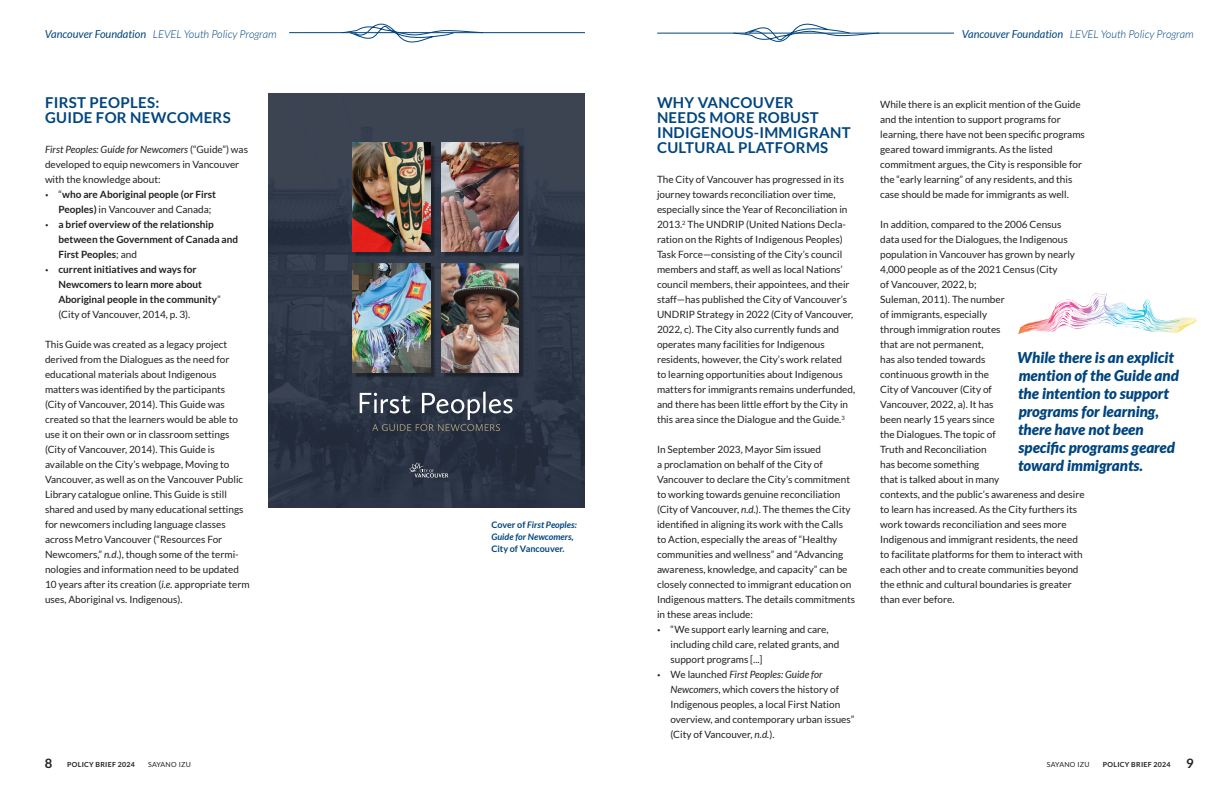
<style>
.page{position:relative;width:1224px;height:792px;background:#fff}
.page>*{position:absolute;margin:0;border:0;box-sizing:border-box;transform-origin:0 0}
.Pullquote{font:italic 900 15px/18px "Lato";color:#01457f}
.t1{font:700 15px/15px "Lato";letter-spacing:.02em;color:#01457f}
.t2{font:italic 300 11px "Lato";color:#01457f}
.t3{font:10px/15px "Lato";color:#231f20}
.t4{font:700 10px/15px "Lato";color:#231f20}
.Caption_Text{font:italic 700 9px/12px "Lato";color:#01457f}
.t5{font:700 7px "Lato";letter-spacing:.04em;color:#231f20}
.t6{font:7px "Lato";letter-spacing:.04em;color:#231f20}
.s1{font-weight:400}
.s2{font-style:italic}
.s3{font-weight:400;font-size:6px}
.s4{font-style:normal}
.s5{font-size:6px}
.s6{font-size:13px}
</style>
<div class="page">
<hr style="left:289px;top:32px;width:296px;height:1px;background:#01457f">
<svg style="left:341px;top:23px;width:142px;height:20px"></svg>
<hr style="left:657px;top:33px;width:297px;height:1px;background:#01457f">
<svg style="left:733px;top:23px;width:147px;height:19px"></svg>
<img style="left:268px;top:93px;width:317px;height:414px">
<svg style="left:360px;top:391px;width:153px;height:40px;background:#4d545f"></svg>
<svg style="left:409px;top:463px;width:39px;height:15px"></svg>
<div style="left:354px;top:144px;width:81px;height:113px;background:#000;opacity:.4"></div>
<img style="left:352px;top:142px;width:78px;height:109px">
<div style="left:354px;top:265px;width:81px;height:113px;background:#000;opacity:.4"></div>
<img style="left:352px;top:263px;width:78px;height:110px">
<div style="left:443px;top:144px;width:81px;height:113px;background:#000;opacity:.4"></div>
<img style="left:441px;top:142px;width:78px;height:109px">
<div style="left:443px;top:265px;width:81px;height:113px;background:#212731"></div>
<img style="left:441px;top:263px;width:78px;height:110px">
<img style="left:1018px;top:293px;width:179px;height:40px">
<p class="t2" style="left:45px;top:28px;width:233px"><span class="s1">Vancouver Foundation</span> LEVEL Youth Policy Program</p>
<p class="t2" style="left:962px;top:28px;width:233px"><span class="s1">Vancouver Foundation</span> LEVEL Youth Policy Program</p>
<h2 class="t1" style="left:45px;top:95px;width:187px">FIRST PEOPLES:<br>GUIDE FOR NEWCOMERS</h2>
<p class="t3" style="left:45px;top:142px;width:205px"><span class="s2">First Peoples: Guide for Newcomers</span> (“Guide”) was developed to equip newcomers in Vancouver with the knowledge about:</p>
<p class="t4" style="left:58px;top:187px;width:159px;text-indent:-14px"><span class="s3">•</span> <span class="s1">“</span>who are Aboriginal people (or First<br>Peoples) <span class="s1">in Vancouver and Canada;</span></p>
<p class="t4" style="left:58px;top:217px;width:181px;text-indent:-14px"><span class="s3">•</span> a brief overview of the relationship between the Government of Canada and<br>First Peoples<span class="s1">; and</span></p>
<p class="t4" style="left:58px;top:262px;width:164px;text-indent:-14px"><span class="s3">•</span> current initiatives and ways for Newcomers to learn more about Aboriginal people in the community<span class="s1">” (City of Vancouver, 2014, p. 3).</span></p>
<p class="t3" style="left:45px;top:337px;width:206px">This Guide was created as a legacy project derived from the Dialogues as the need for educational materials about Indigenous matters was identified by the participants<br>(City of Vancouver, 2014). This Guide was created so that the learners would be able to use it on their own or in classroom settings (City of Vancouver, 2014). This Guide is available on the City’s webpage, Moving to Vancouver, as well as on the Vancouver Public Library catalogue online. This Guide is still shared and used by many educational settings for newcomers including language classes across Metro Vancouver (“Resources For Newcomers,” <span class="s2">n.d</span>.), though some of the termi&shy;nologies and information need to be updated 10 years after its creation (<span class="s2">i.e.</span> appropriate term uses, Aboriginal vs. Indigenous).</p>
<p class="Caption_Text" style="left:491px;top:519px;width:87px"><span class="s4">Cover of</span> First Peoples:<br>Guide for Newcomers<span class="s4">,<br>City of Vancouver.</span></p>
<h2 class="t1" style="left:657px;top:95px;width:195px">WHY VANCOUVER<br>NEEDS MORE ROBUST<br>INDIGENOUS-IMMIGRANT<br>CULTURAL PLATFORMS</h2>
<p class="t3" style="left:657px;top:172px;width:200px">The City of Vancouver has progressed in its journey towards reconciliation over time, especially since the Year of Reconciliation in 2013.<sup>2</sup> The UNDRIP (United Nations Decla&shy;ration on the Rights of Indigenous Peoples)<br>Task Force—consisting of the City’s council members and staff, as well as local Nations’ council members, their appointees, and their staff—has published the City of Vancouver’s UNDRIP Strategy in 2022 (City of Vancouver, 2022, c). The City also currently funds and operates many facilities for Indigenous residents, however, the City’s work related<br>to learning opportunities about Indigenous matters for immigrants remains underfunded, and there has been little effort by the City in this area since the Dialogue and the Guide.<sup>3</sup></p>
<p class="t3" style="left:657px;top:442px;width:200px">In September 2023, Mayor Sim issued<br>a proclamation on behalf of the City of Vancouver to declare the City’s commitment to working towards genuine reconciliation (City of Vancouver, <span class="s2">n.d.</span>). The themes the City identified in aligning its work with the Calls<br>to Action, especially the areas of “Healthy communities and wellness” and “Advancing awareness, knowledge, and capacity” can be closely connected to immigrant education on Indigenous matters. The details commitments in these areas include:</p>
<p class="t3" style="left:670px;top:622px;width:170px;text-indent:-14px"><span class="s5">•</span> “We support early learning and care, including child care, related grants, and support programs [...]</p>
<p class="t3" style="left:670px;top:667px;width:185px;text-indent:-14px"><span class="s5">•</span> We launched <span class="s2">First Peoples: Guide for Newcomers</span>, which covers the history of Indigenous peoples, a local First Nation overview, and contemporary urban issues” (City of Vancouver, <span class="s2">n.d.</span>).</p>
<p class="t3" style="left:880px;top:97px;width:206px">While there is an explicit mention of the Guide and the intention to support programs for learning, there have not been specific programs geared toward immigrants. As the listed commitment argues, the City is responsible for the “early learning” of any residents, and this case should be made for immigrants as well.</p>
<p class="t3" style="left:880px;top:217px;width:206px">In addition, compared to the 2006 Census<br>data used for the Dialogues, the Indigenous population in Vancouver has grown by nearly 4,000 people as of the 2021 Census (City<br>of Vancouver, 2022, b;<br>Suleman, 2011). The number<br>of immigrants, especially<br>through immigration routes<br>that are not permanent,<br>has also tended towards<br>continuous growth in the<br>City of Vancouver (City of<br>Vancouver, 2022, a). It has<br>been nearly 15 years since<br>the Dialogues. The topic of<br>Truth and Reconciliation<br>has become something<br>that is talked about in many<br>contexts, and the public’s awareness and desire to learn has increased. As the City furthers its work towards reconciliation and sees more Indigenous and immigrant residents, the need to facilitate platforms for them to interact with each other and to create communities beyond the ethnic and cultural boundaries is greater than ever before.</p>
<p class="Pullquote" style="left:1017px;top:349px;width:163px">While there is an explicit mention of the Guide and the intention to support programs for learning, there have not been specific programs geared toward immigrants.</p>
<p class="t5" style="left:45px;top:761px;width:92px"><span class="s6">8</span> POLICY BRIEF 2024</p>
<p class="t6" style="left:148px;top:761px;width:44px">SAYANO IZU</p>
<p class="t6" style="left:1047px;top:761px;width:44px">SAYANO IZU</p>
<p class="t5" style="left:1103px;top:761px;width:92px">POLICY BRIEF 2024 <span class="s6">9</span></p>
</div>
